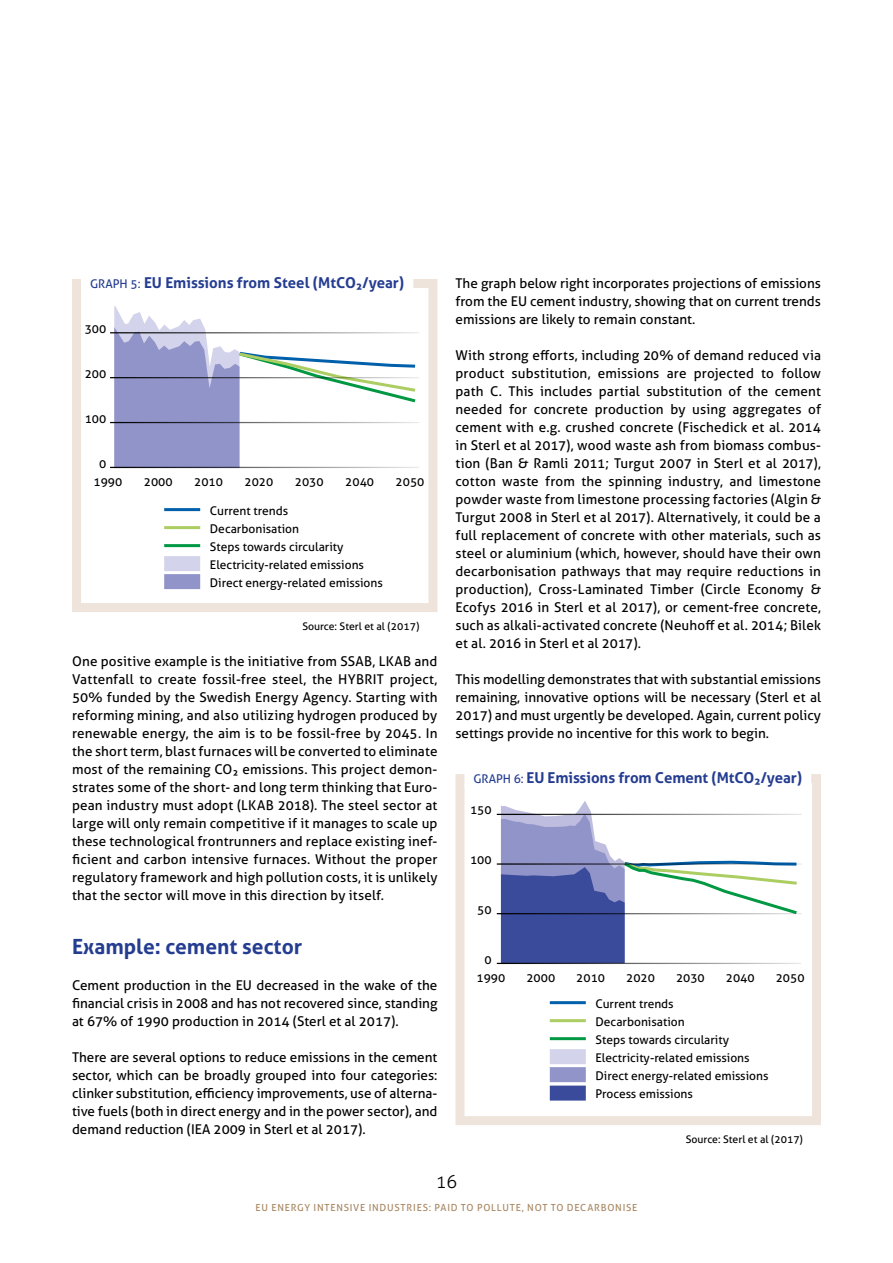
<style>
.page{position:relative;width:893px;height:1263px;background:#fff}
.page>*{position:absolute;margin:0;border:0;box-sizing:border-box;transform-origin:0 0}
.t1{font:700 21px "Aller";color:#253d91}
.t2{font:300 18px "Aller";color:#000}
.t3{font:700 15px "Aller";letter-spacing:-.005em;color:#253d91}
.t4{font:13.5px/18px "Aller";color:#000;text-align:justify}
.t5{font:12px/18px "Aller";color:#000}
.t6{font:10.5px "Aller";color:#000}
.t7{font:9.75px "Aller";letter-spacing:.08em;color:#a78661}
.s1{font-weight:400;font-size:12px}
</style>
<div class="page">
<hr style="left:164px;top:508px;width:36px;height:3px;background:#0060ab">
<hr style="left:164px;top:526px;width:36px;height:3px;background:#accd62">
<hr style="left:164px;top:544px;width:36px;height:3px;background:#009842">
<div style="left:164px;top:556px;width:36px;height:15px;background:#d3d3eb"></div>
<div style="left:164px;top:574px;width:36px;height:15px;background:#9194c9"></div>
<svg style="left:114px;top:306px;width:302px;height:161px"></svg>
<hr style="left:110px;top:332px;width:309px;height:1px;background:#000">
<hr style="left:110px;top:422px;width:309px;height:1px;background:#000">
<hr style="left:110px;top:377px;width:309px;height:1px;background:#000">
<hr style="left:110px;top:467px;width:309px;height:1px;background:#000">
<div style="left:72px;top:279px;width:365px;height:333px;border:9px solid #eee4db"></div>
<div style="left:81px;top:279px;width:332px;height:14px;background:#fff"></div>
<hr style="left:550px;top:1001px;width:36px;height:3px;background:#0060ab">
<hr style="left:550px;top:1019px;width:36px;height:3px;background:#accd62">
<hr style="left:550px;top:1037px;width:36px;height:3px;background:#009842">
<div style="left:550px;top:1049px;width:36px;height:15px;background:#d3d3eb"></div>
<div style="left:550px;top:1067px;width:36px;height:15px;background:#9194c9"></div>
<div style="left:550px;top:1085px;width:36px;height:15px;background:#3a4b9b"></div>
<div style="left:455px;top:774px;width:366px;height:351px;border:9px solid #eee4db"></div>
<svg style="left:501px;top:801px;width:296px;height:162px"></svg>
<hr style="left:497px;top:963px;width:304px;height:1px;background:#000">
<hr style="left:497px;top:814px;width:305px;height:1px;background:#000">
<hr style="left:497px;top:913px;width:305px;height:1px;background:#000">
<hr style="left:497px;top:863px;width:305px;height:2px;background:#000">
<div style="left:464px;top:774px;width:347px;height:13px;background:#fff"></div>
<p class="t3" style="left:90px;top:273px;width:316px"><span class="s1">GRAPH 5:</span> EU Emissions from Steel (MtCO2/year)</p>
<p class="t5" style="left:85px;top:320px;width:23px">300</p>
<p class="t5" style="left:85px;top:365px;width:23px">200</p>
<p class="t5" style="left:85px;top:410px;width:23px">100</p>
<p class="t5" style="left:99px;top:455px;width:9px">0</p>
<p class="t5" style="left:94px;top:473px;width:30px">1990</p>
<p class="t5" style="left:144px;top:473px;width:30px">2000</p>
<p class="t5" style="left:194px;top:473px;width:30px">2010</p>
<p class="t5" style="left:245px;top:473px;width:30px">2020</p>
<p class="t5" style="left:295px;top:473px;width:30px">2030</p>
<p class="t5" style="left:345px;top:473px;width:30px">2040</p>
<p class="t5" style="left:396px;top:473px;width:30px">2050</p>
<p class="t5" style="left:210px;top:502px;width:175px">Current trends<br>Decarbonisation<br>Steps towards circularity<br>Electricity-related emissions<br>Direct energy-related emissions</p>
<p class="t6" style="left:302px;top:620px;width:119px">Source: Sterl et al (2017)</p>
<p class="t4" style="left:72px;top:652px;width:367px">One positive example is the initiative from SSAB, LKAB and Vattenfall to create fossil-free steel, the HYBRIT project, 50% funded by the Swedish Energy Agency. Starting with reforming mining, and also utilizing hydrogen produced by renewable energy, the aim is to be fossil-free by 2045. In the short term, blast furnaces will be converted to eliminate most of the remaining CO2 emissions. This project demon&shy;strates some of the short- and long term thinking that Euro&shy;pean industry must adopt (LKAB 2018). The steel sector at large will only remain competitive if it manages to scale up these technological frontrunners and replace existing inef&shy;ficient and carbon intensive furnaces. Without the proper regulatory framework and high pollution costs, it is unlikely that the sector will move in this direction by itself.</p>
<h1 class="t1" style="left:72px;top:934px;width:232px">Example: cement sector</h1>
<p class="t4" style="left:72px;top:976px;width:367px">Cement production in the EU decreased in the wake of the financial crisis in 2008 and has not recovered since, standing at 67% of 1990 production in 2014 (Sterl et al 2017).</p>
<p class="t4" style="left:72px;top:1048px;width:367px">There are several options to reduce emissions in the cement sector, which can be broadly grouped into four categories: clinker substitution, efficiency improvements, use of alterna&shy;tive fuels (both in direct energy and in the power sector), and demand reduction (IEA 2009 in Sterl et al 2017).</p>
<p class="t4" style="left:455px;top:274px;width:367px">The graph below right incorporates projections of emissions from the EU cement industry, showing that on current trends emissions are likely to remain constant.</p>
<p class="t4" style="left:455px;top:346px;width:367px">With strong efforts, including 20% of demand reduced via product substitution, emissions are projected to follow path C. This includes partial substitution of the cement needed for concrete production by using aggregates of cement with e.g. crushed concrete (Fischedick et al. 2014 in Sterl et al 2017), wood waste ash from biomass combus&shy;tion (Ban &amp; Ramli 2011; Turgut 2007 in Sterl et al 2017), cotton waste from the spinning industry, and limestone powder waste from limestone processing factories (Algin &amp; Turgut 2008 in Sterl et al 2017). Alternatively, it could be a full replacement of concrete with other materials, such as steel or aluminium (which, however, should have their own decarbonisation pathways that may require reductions in production), Cross-Laminated Timber (Circle Economy &amp; Ecofys 2016 in Sterl et al 2017), or cement-free concrete, such as alkali-activated concrete (Neuhoff et al. 2014; Bilek et al. 2016 in Sterl et al 2017).</p>
<p class="t4" style="left:455px;top:670px;width:367px">This modelling demonstrates that with substantial emissions remaining, innovative options will be necessary (Sterl et al 2017) and must urgently be developed. Again, current policy settings provide no incentive for this work to begin.</p>
<p class="t3" style="left:473px;top:768px;width:330px"><span class="s1">GRAPH 6:</span> EU Emissions from Cement (MtCO2/year)</p>
<p class="t5" style="left:470px;top:800px;width:23px">150</p>
<p class="t5" style="left:470px;top:850px;width:23px">100</p>
<p class="t5" style="left:477px;top:900px;width:16px">50</p>
<p class="t5" style="left:484px;top:950px;width:9px">0</p>
<p class="t5" style="left:477px;top:968px;width:30px">1990</p>
<p class="t5" style="left:526px;top:968px;width:30px">2000</p>
<p class="t5" style="left:576px;top:968px;width:30px">2010</p>
<p class="t5" style="left:626px;top:968px;width:30px">2020</p>
<p class="t5" style="left:676px;top:968px;width:30px">2030</p>
<p class="t5" style="left:726px;top:968px;width:30px">2040</p>
<p class="t5" style="left:776px;top:968px;width:30px">2050</p>
<p class="t5" style="left:595px;top:994px;width:175px">Current trends<br>Decarbonisation<br>Steps towards circularity<br>Electricity-related emissions<br>Direct energy-related emissions<br>Process emissions</p>
<p class="t6" style="left:686px;top:1132px;width:119px">Source: Sterl et al (2017)</p>
<h2 class="t2" style="left:436px;top:1171px;width:23px">16</h2>
<p class="t7" style="left:256px;top:1201px;width:383px">EU ENERGY INTENSIVE INDUSTRIES: PAID TO POLLUTE, NOT TO DECARBONISE</p>
</div>
